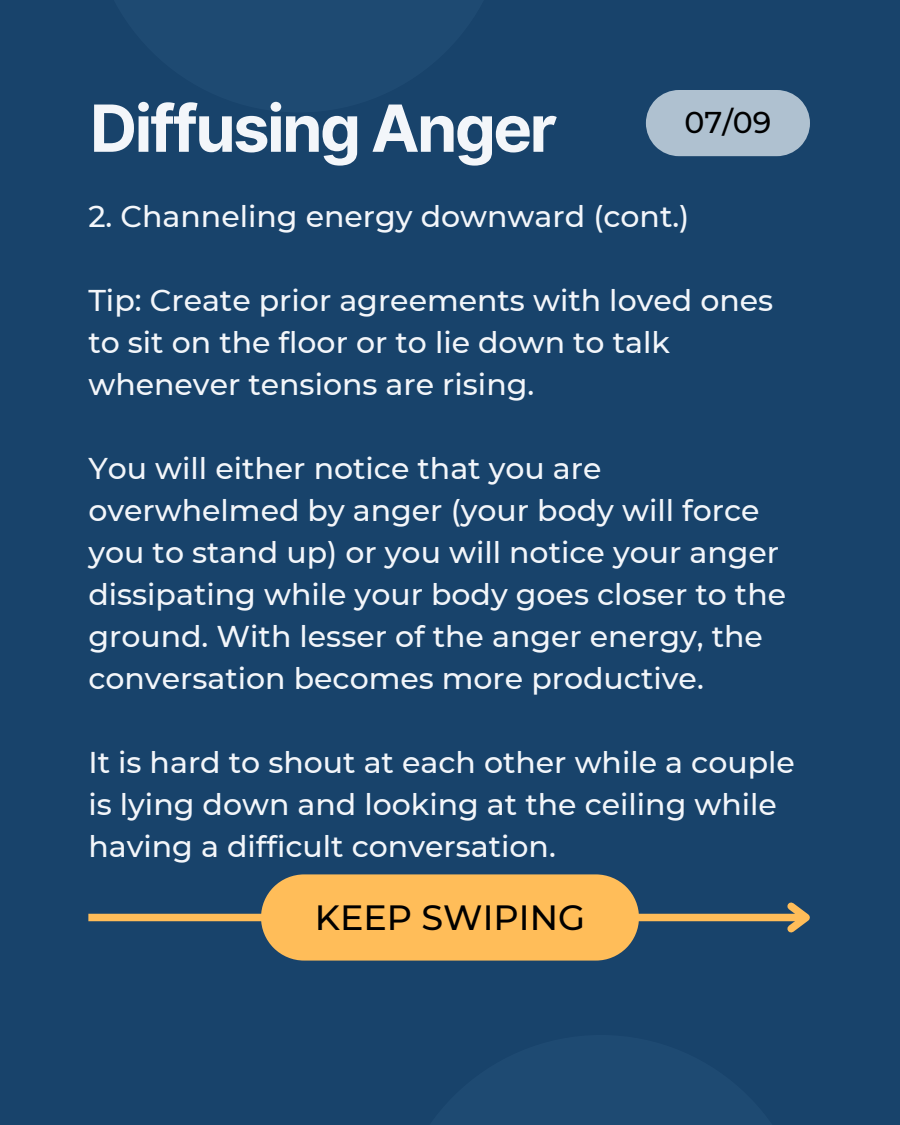
<style>
.page{position:relative;width:900px;height:1125px;background:#18436b}
.page>*{position:absolute;margin:0;border:0;box-sizing:border-box;transform-origin:0 0}
.t1{font:700 65px "Inter";letter-spacing:-.04em;color:#f3f6fa}
.t2{font:500 35px "Montserrat";color:#000}
.t3{font:500 30px/42px "Montserrat";color:#f3f6fa}
.t4{font:500 30px "Montserrat";color:#000}
</style>
<div class="page">
<div style="left:90px;top:0;width:418px;height:112px;background:#1e4a72"></div>
<div style="left:392px;top:1035px;width:418px;height:90px;background:#1e4a72"></div>
<svg style="left:646px;top:90px;width:164px;height:66px;background:#a2b6c7"></svg>
<div style="left:88px;top:914px;width:718px;height:7px;background:#ffbd59"></div>
<svg style="left:781px;top:902px;width:29px;height:31px"></svg>
<svg style="left:261px;top:874px;width:378px;height:87px;background:#f1b55a"></svg>
<p class="t1" style="left:90px;top:89px;width:469px">Diffusing Anger</p>
<p class="t4" style="left:684px;top:104px;width:89px">07/09</p>
<p class="t3" style="left:88px;top:195px;width:603px">2. Channeling energy downward (cont.)</p>
<p class="t3" style="left:88px;top:279px;width:686px">Tip: Create prior agreements with loved ones to sit on the floor or to lie down to talk whenever tensions are rising.</p>
<p class="t3" style="left:88px;top:447px;width:699px">You will either notice that you are overwhelmed by anger (your body will force you to stand up) or you will notice your anger dissipating while your body goes closer to the ground. With lesser of the anger energy, the conversation becomes more productive.</p>
<p class="t3" style="left:88px;top:741px;width:708px">It is hard to shout at each other while a couple is lying down and looking at the ceiling while having a difficult conversation.</p>
<p class="t2" style="left:315px;top:896px;width:272px">KEEP SWIPING</p>
</div>
